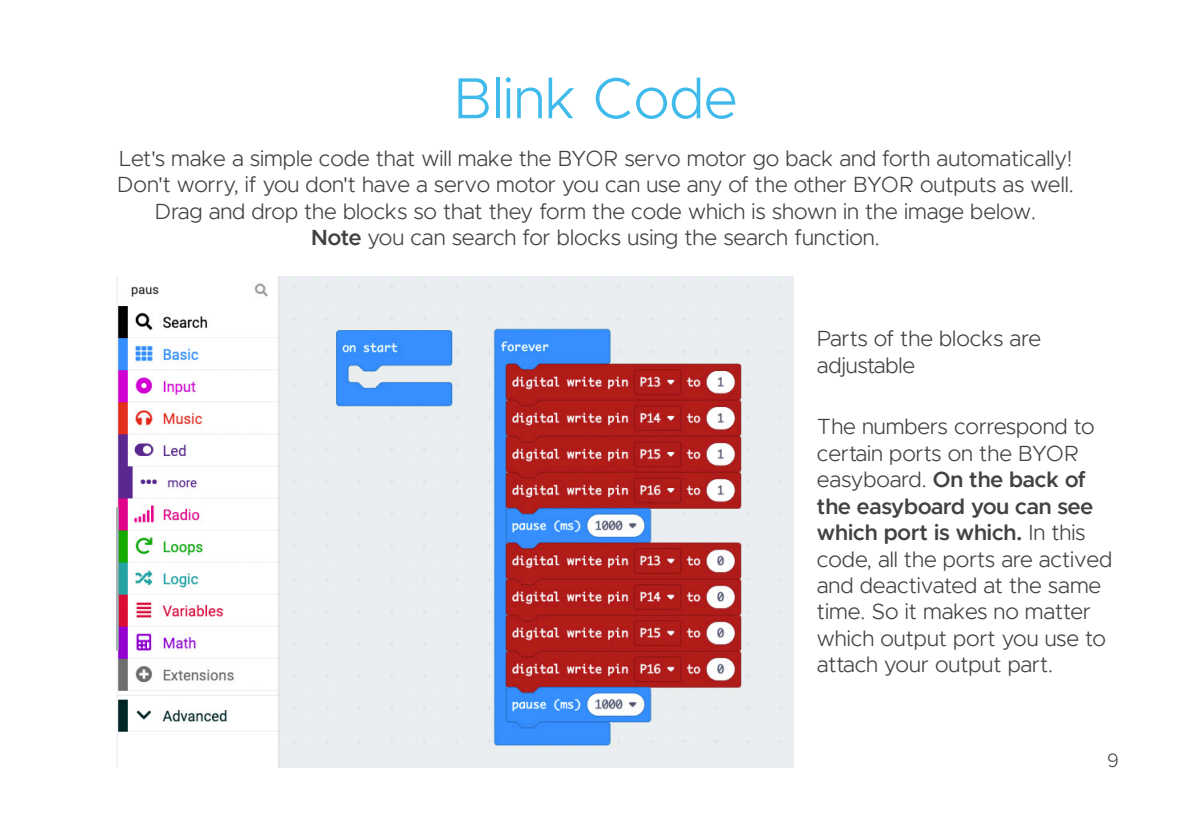
<style>
.page{position:relative;width:1191px;height:840px;background:#fff}
.page>*{position:absolute;margin:0;border:0;box-sizing:border-box;transform-origin:0 0}
.t1{font:300 58px "Metropolis";color:#3fbaeb}
.t2{font:300 22px/26.4px "Metropolis";color:#424143}
.t3{font:300 20px "Proxima Nova";color:#3e3e3f}
.s1{font-weight:600}
</style>
<div class="page">
<img style="left:116px;top:276px;width:678px;height:491px">
<p class="t1" style="left:453px;top:62px;width:285px">Blink Code</p>
<p class="t2" style="left:119px;top:145px;width:954px">Let's make a simple code that will make the BYOR servo motor go back and forth automatically!</p>
<p class="t2" style="left:117px;top:171px;width:958px">Don't worry, if you don't have a servo motor you can use any of the other BYOR outputs as well.</p>
<p class="t2" style="left:155px;top:198px;width:882px">Drag and drop the blocks so that they form the code which is shown in the image below.</p>
<p class="t2" style="left:311px;top:224px;width:570px"><span class="s1">Note</span> you can search for blocks using the search function.</p>
<p class="t2" style="left:817px;top:325px;width:226px">Parts of the blocks are adjustable</p>
<p class="t2" style="left:817px;top:413px;width:297px">The numbers correspond to certain ports on the BYOR easyboard. <span class="s1">On the back of the easyboard you can see which port is which.</span> In this code, all the ports are actived and deactivated at the same time. So it makes no matter which output port you use to attach your output part.</p>
<p class="t3" style="left:1107px;top:750px;width:13px">9</p>
</div>
